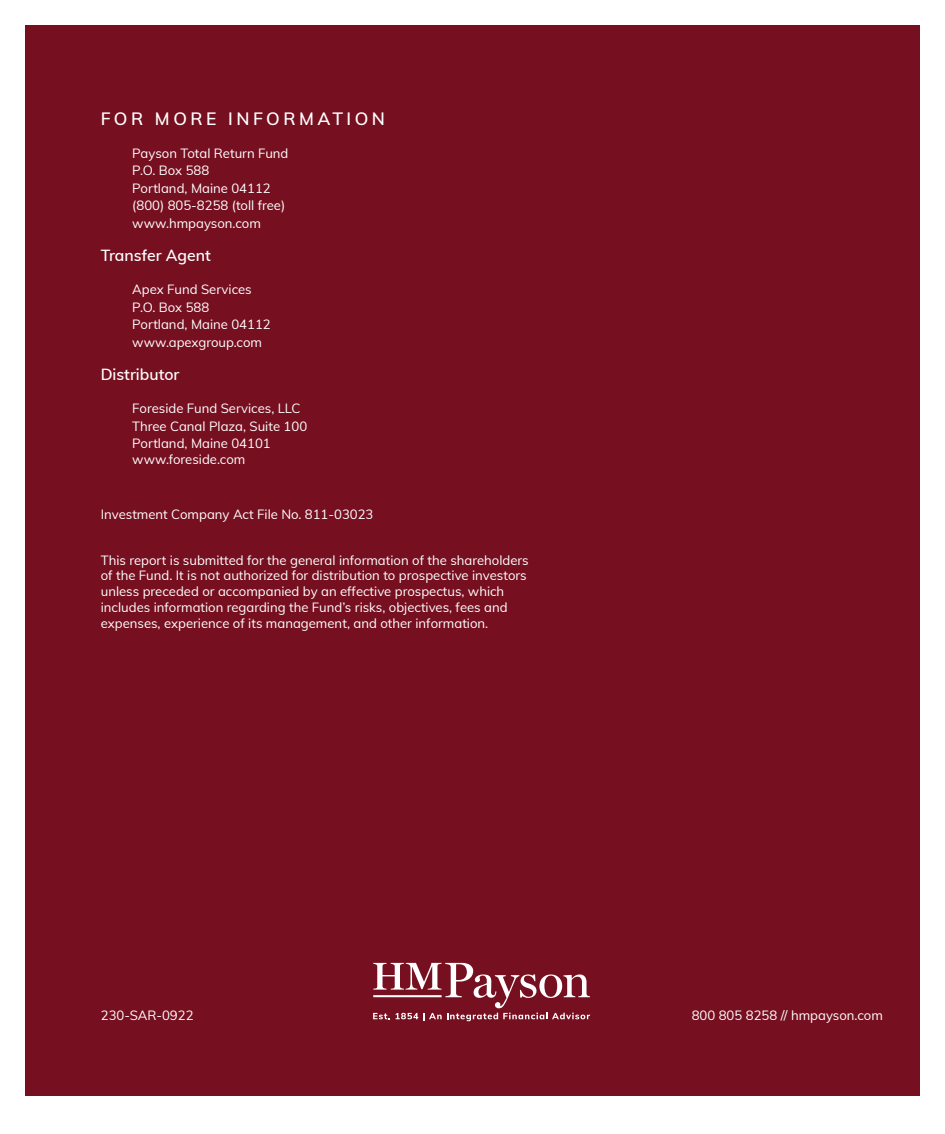
<style>
.page{position:relative;width:945px;height:1134px;background:#fff}
.page>*{position:absolute;margin:0;border:0;box-sizing:border-box;transform-origin:0 0}
.t1{font:600 17.5px "Muli";letter-spacing:.2em;color:#fff}
.t2{font:600 15.75px "Muli";color:#fff}
.t3{font:13.12px/17.5px "Muli";color:#fff}
</style>
<div class="page">
<div style="left:25px;top:25px;width:895px;height:1071px;background:#760f20"></div>
<svg style="left:373px;top:963px;width:217px;height:59px"></svg>
<h1 class="t1" style="left:101px;top:112px;width:286px">FOR MORE INFORMATION</h1>
<p class="t3" style="left:132px;top:144px;width:158px">Payson Total Return Fund<br>P.O. Box 588<br>Portland, Maine 04112 (800) 805-8258 (toll free) www.hmpayson.com</p>
<p class="t2" style="left:101px;top:249px;width:112px">Transfer Agent</p>
<p class="t3" style="left:132px;top:280px;width:140px">Apex Fund Services<br>P.O. Box 588<br>Portland, Maine 04112 www.apexgroup.com</p>
<p class="t2" style="left:101px;top:368px;width:80px">Distributor</p>
<p class="t3" style="left:132px;top:399px;width:176px">Foreside Fund Services, LLC<br>Three Canal Plaza, Suite 100<br>Portland, Maine 04101</p>
<p class="t3" style="left:132px;top:451px;width:115px">www.foreside.com</p>
<p class="t3" style="left:101px;top:505px;width:274px">Investment Company Act File No. 811-03023</p>
<p class="t3" style="left:101px;top:553px;width:429px;line-height:15.8px">This report is submitted for the general information of the shareholders of the Fund. It is not authorized for distribution to prospective investors unless preceded or accompanied by an effective prospectus, which includes information regarding the Fund’s risks, objectives, fees and expenses, experience of its management, and other information.</p>
<p class="t3" style="left:101px;top:1005px;width:94px">230-SAR-0922</p>
<p class="t3" style="left:692px;top:1005px;width:193px">800 805 8258 // hmpayson.com</p>
</div>
